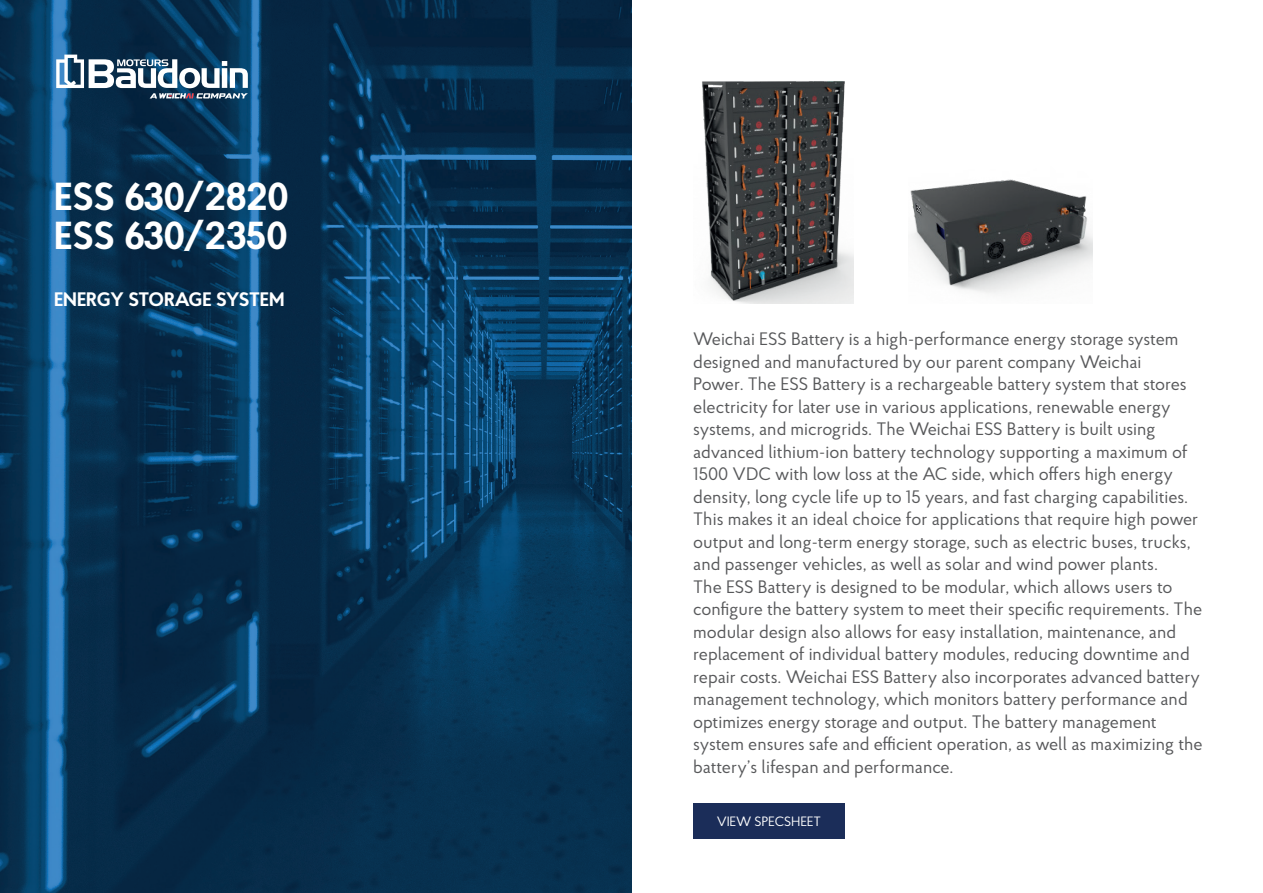
<style>
.page{position:relative;width:1263px;height:893px;background:#fff}
.page>*{position:absolute;margin:0;border:0;box-sizing:border-box;transform-origin:0 0}
.t1{font:700 39px/39px "Proba Pro";letter-spacing:-.02em;color:#fff}
.t2{font:700 19.5px "Proba Pro";color:#fff}
.t3{font:18px/22.5px "Proba Pro";color:#57585a}
.t4{font:13.5px "Proba Pro";letter-spacing:-.01em;color:#fff}
</style>
<div class="page">
<img style="left:0;top:0;width:631px;height:893px">
<img style="left:702px;top:81px;width:151px;height:222px">
<img style="left:910px;top:179px;width:182px;height:115px">
<div style="left:693px;top:803px;width:151px;height:36px;background:#1b2d59"></div>
<svg style="left:56px;top:55px;width:192px;height:43px"></svg>
<h1 class="t1" style="left:54px;top:175px;width:237px">ESS 630/2820<br>ESS 630/2350</h1>
<p class="t2" style="left:54px;top:286px;width:232px">ENERGY STORAGE SYSTEM</p>
<p class="t3" style="left:693px;top:327px;width:511px">Weichai ESS Battery is a high-performance energy storage system designed and manufactured by our parent company Weichai<br>Power. The ESS Battery is a rechargeable battery system that stores electricity for later use in various applications, renewable energy systems, and microgrids. The Weichai ESS Battery is built using advanced lithium-ion battery technology supporting a maximum of 1500 VDC with low loss at the AC side, which offers high energy density, long cycle life up to 15 years, and fast charging capabilities.<br>This makes it an ideal choice for applications that require high power output and long-term energy storage, such as electric buses, trucks, and passenger vehicles, as well as solar and wind power plants.<br>The ESS Battery is designed to be modular, which allows users to configure the battery system to meet their specific requirements. The modular design also allows for easy installation, maintenance, and replacement of individual battery modules, reducing downtime and repair costs. Weichai ESS Battery also incorporates advanced battery management technology, which monitors battery performance and optimizes energy storage and output. The battery management system ensures safe and efficient operation, as well as maximizing the battery’s lifespan and performance.</p>
<p class="t4" style="left:717px;top:813px;width:106px">VIEW SPECSHEET</p>
</div>
